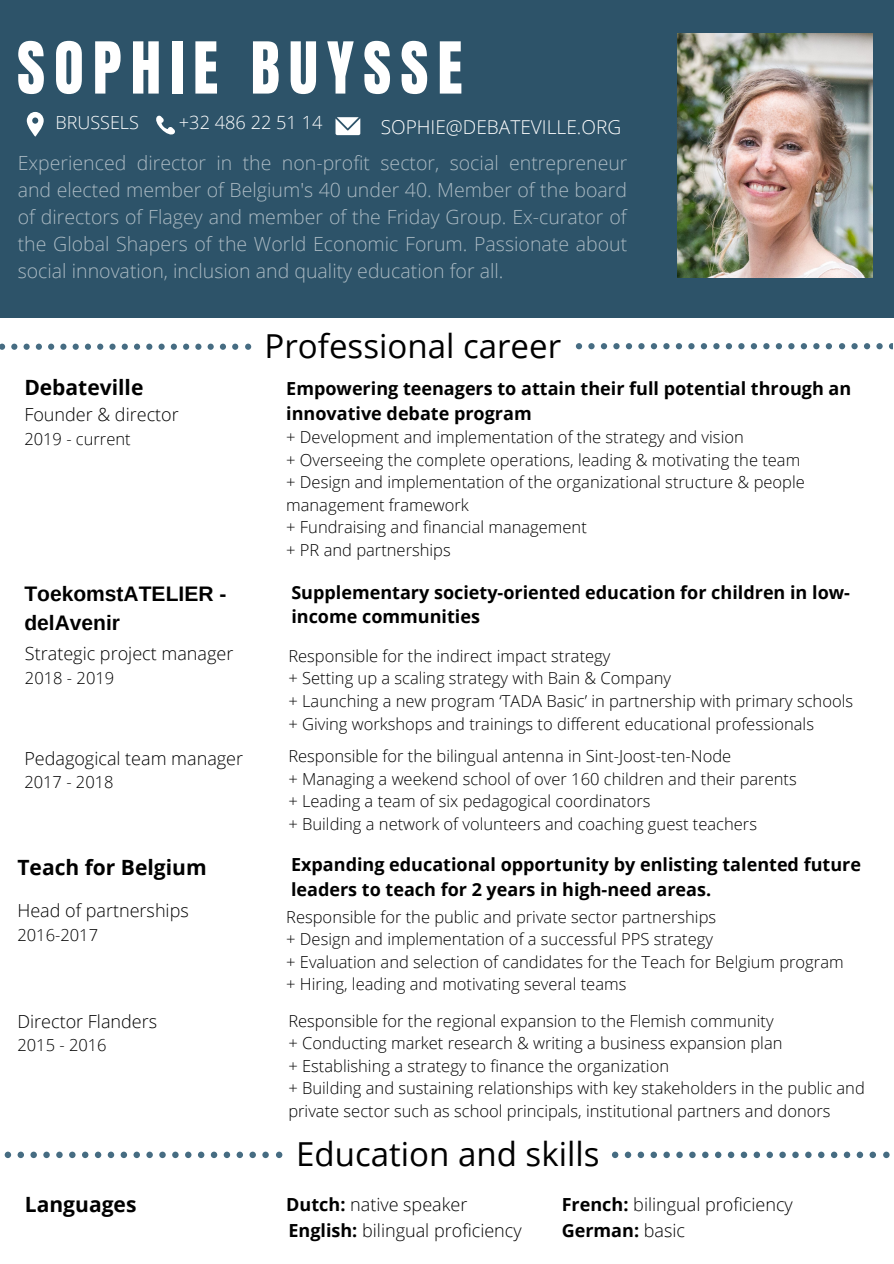
<style>
.page{position:relative;width:894px;height:1264px;background:#fff}
.page>*{position:absolute;margin:0;border:0;box-sizing:border-box;transform-origin:0 0}
.t1{font:60.75px "Anton";letter-spacing:.15em;color:#fff}
.t2{font:33px "Open Sans";color:#000}
.t3{font:700 21px "Open Sans";color:#000}
.t4{font:700 21px "Arimo";color:#000}
.t5{font:300 19.5px/27px "Open Sans";color:#fff;text-align:justify}
.t6{font:300 19.05px "Open Sans";color:#fff}
.t7{font:300 18.15px "Open Sans";color:#fff}
.t8{font:700 18px/24.8px "Open Sans";color:#000}
.t9{font:300 18px "Open Sans";color:#000}
.t10{font:300 18px "Open Sans";color:#fff}
.t11{font:300 16.5px/22.5px "Open Sans";color:#000}
.s1{font-weight:700}
.s2{font-weight:300}
</style>
<div class="page">
<div style="left:0;top:0;width:893px;height:318px;background:#2d5369"></div>
<svg style="left:27px;top:112px;width:17px;height:25px"></svg>
<svg style="left:156px;top:115px;width:19px;height:20px"></svg>
<svg style="left:335px;top:117px;width:25px;height:18px"></svg>
<svg style="left:0;top:343px;width:238px;height:7px"></svg>
<svg style="left:245px;top:343px;width:7px;height:7px"></svg>
<svg style="left:575px;top:343px;width:256px;height:6px"></svg>
<svg style="left:839px;top:343px;width:53px;height:6px"></svg>
<svg style="left:5px;top:1151px;width:264px;height:7px"></svg>
<svg style="left:276px;top:1151px;width:7px;height:7px"></svg>
<img style="left:677px;top:33px;width:195px;height:244px">
<svg style="left:612px;top:1151px;width:263px;height:7px"></svg>
<svg style="left:883px;top:1151px;width:7px;height:7px"></svg>
<p class="t1" style="left:17px;top:24px;width:447px">SOPHIE BUYSSE</p>
<p class="t10" style="left:55px;top:109px;width:85px">BRUSSELS</p>
<p class="t7" style="left:179px;top:110px;width:145px">+32 486 22 51 14</p>
<p class="t6" style="left:380px;top:113px;width:242px">SOPHIE@DEBATEVILLE.ORG</p>
<p class="t5" style="left:18px;top:149px;width:611px">Experienced director in the non-profit sector, social entrepreneur and elected member of Belgium's 40 under 40. Member of the board of directors of Flagey and member of the Friday Group. Ex-curator of the Global Shapers of the World Economic Forum. Passionate about social innovation, inclusion and quality education for all.</p>
<p class="t2" style="left:264px;top:323px;width:298px">Professional career</p>
<p class="t3" style="left:24px;top:373px;width:121px">Debateville</p>
<p class="t9" style="left:24px;top:402px;width:156px">Founder &amp; director</p>
<p class="t11" style="left:24px;top:427px;width:108px">2019 - current</p>
<p class="t8" style="left:286px;top:375px;width:566px">Empowering teenagers to attain their full potential through an innovative debate program</p>
<p class="t11" style="left:286px;top:425px;width:459px">+ Development and implementation of the strategy and vision</p>
<p class="t11" style="left:286px;top:448px;width:515px">+ Overseeing the complete operations, leading &amp; motivating the team</p>
<p class="t11" style="left:286px;top:470px;width:520px">+ Design and implementation of the organizational structure &amp; people management framework</p>
<p class="t11" style="left:286px;top:515px;width:302px">+ Fundraising and financial management</p>
<p class="t11" style="left:286px;top:538px;width:166px">+ PR and partnerships</p>
<p class="t4" style="left:24px;top:581px;width:203px">ToekomstATELIER -</p>
<p class="t4" style="left:24px;top:611px;width:97px">delAvenir</p>
<p class="t8" style="left:291px;top:579px;width:560px">Supplementary society-oriented education for children in low&shy;income communities</p>
<p class="t9" style="left:25px;top:641px;width:210px">Strategic project manager</p>
<p class="t11" style="left:25px;top:666px;width:91px">2018 - 2019</p>
<p class="t11" style="left:288px;top:644px;width:323px">Responsible for the indirect impact strategy</p>
<p class="t11" style="left:288px;top:666px;width:384px">+ Setting up a scaling strategy with Bain &amp; Company</p>
<p class="t11" style="left:288px;top:689px;width:566px">+ Launching a new program ‘TADA Basic’ in partnership with primary schools</p>
<p class="t11" style="left:288px;top:712px;width:527px">+ Giving workshops and trainings to different educational professionals</p>
<p class="t9" style="left:24px;top:745px;width:220px">Pedagogical team manager</p>
<p class="t11" style="left:24px;top:770px;width:91px">2017 - 2018</p>
<p class="t11" style="left:288px;top:744px;width:444px">Responsible for the bilingual antenna in Sint-Joost-ten-Node</p>
<p class="t11" style="left:288px;top:767px;width:509px">+ Managing a weekend school of over 160 children and their parents</p>
<p class="t11" style="left:288px;top:789px;width:363px">+ Leading a team of six pedagogical coordinators</p>
<p class="t11" style="left:288px;top:812px;width:470px">+ Building a network of volunteers and coaching guest teachers</p>
<p class="t3" style="left:17px;top:852px;width:191px">Teach for Belgium</p>
<p class="t8" style="left:291px;top:852px;width:571px">Expanding educational opportunity by enlisting talented future leaders to teach for 2 years in high-need areas.</p>
<p class="t9" style="left:17px;top:898px;width:173px">Head of partnerships</p>
<p class="t11" style="left:17px;top:923px;width:82px">2016-2017</p>
<p class="t11" style="left:286px;top:905px;width:431px">Responsible for the public and private sector partnerships</p>
<p class="t11" style="left:286px;top:927px;width:428px">+ Design and implementation of a successful PPS strategy</p>
<p class="t11" style="left:286px;top:950px;width:558px">+ Evaluation and selection of candidates for the Teach for Belgium program</p>
<p class="t11" style="left:286px;top:972px;width:341px">+ Hiring, leading and motivating several teams</p>
<p class="t9" style="left:17px;top:1008px;width:141px">Director Flanders</p>
<p class="t11" style="left:17px;top:1033px;width:91px">2015 - 2016</p>
<p class="t11" style="left:288px;top:1009px;width:486px">Responsible for the regional expansion to the Flemish community</p>
<p class="t11" style="left:288px;top:1031px;width:495px">+ Conducting market research &amp; writing a business expansion plan</p>
<p class="t11" style="left:288px;top:1054px;width:382px">+ Establishing a strategy to finance the organization</p>
<p class="t11" style="left:288px;top:1076px;width:577px">+ Building and sustaining relationships with key stakeholders in the public and private sector such as school principals, institutional partners and donors</p>
<p class="t2" style="left:296px;top:1130px;width:305px">Education and skills</p>
<p class="t3" style="left:25px;top:1189px;width:113px">Languages</p>
<p class="t9" style="left:286px;top:1191px;width:182px"><span class="s1">Dutch:</span> native speaker</p>
<p class="t9" style="left:561px;top:1191px;width:232px"><span class="s1">French:</span> bilingual proficiency</p>
<p class="t9" style="left:288px;top:1217px;width:235px"><span class="s1">English:</span> bilingual proficiency</p>
<p class="t8" style="left:561px;top:1217px;width:125px">German: <span class="s2">basic</span></p>
</div>
